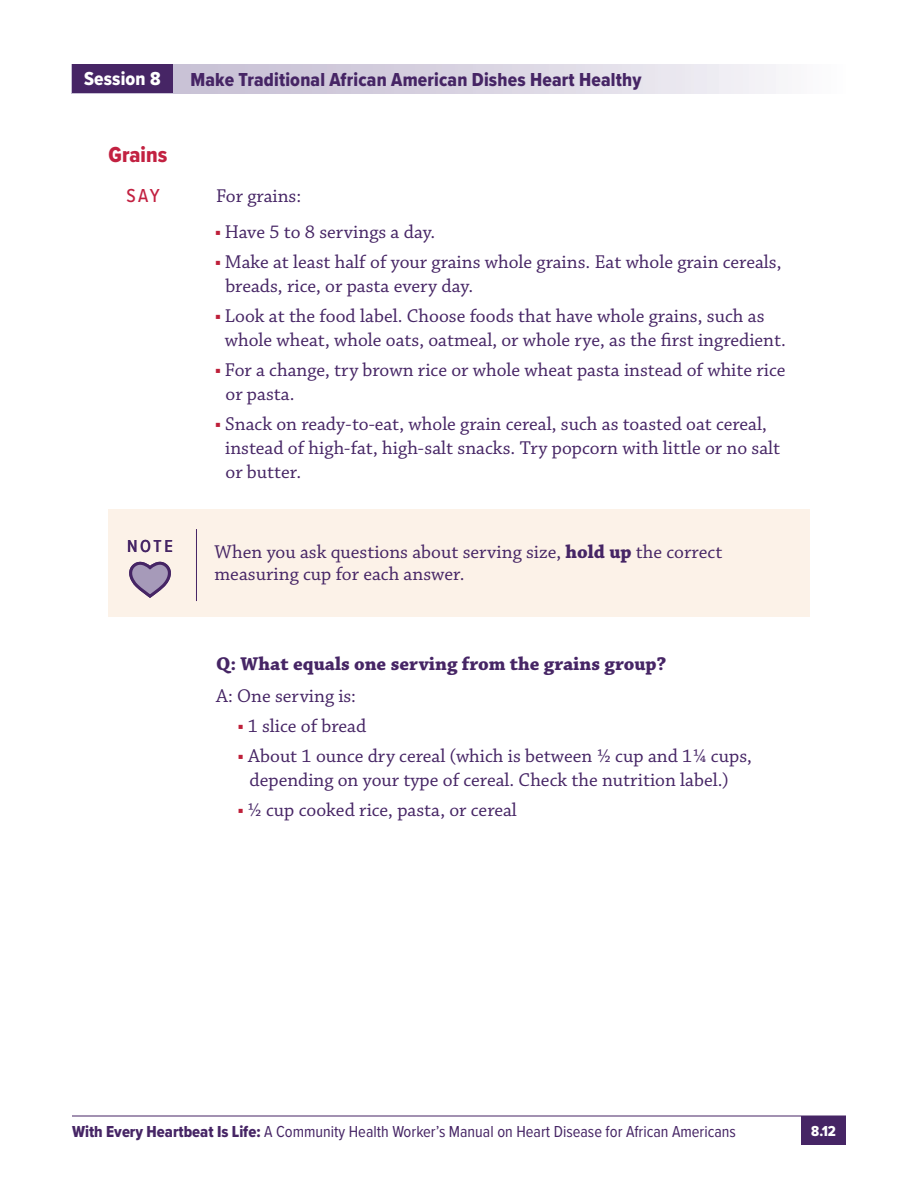
<style>
.page{position:relative;width:918px;height:1188px;background:#fff}
.page>*{position:absolute;margin:0;border:0;box-sizing:border-box;transform-origin:0 0}
.t1{font:22.5px "Proxima Nova Cond Extrabld";color:#c22141}
.t2{font:19.5px/24px "Chaparral Pro";color:#462565}
.t3{font:19.5px "Proxima Nova Cond Extrabld";letter-spacing:.01em;color:#462565}
.t4{font:700 19.5px "Chaparral Pro";color:#462565}
.t5{font:19.5px "Proxima Nova Cond Extrabld";letter-spacing:.01em;color:#fff}
.t6{font:500 19.5px "Proxima Nova Cond";color:#c22141}
.t7{font:16.5px "Proxima Nova Cond";color:#462565}
.t8{font:15px "Proxima Nova Cond Extrabld";color:#fff}
.s1{font-family:"Acumin Pro Cond";font-weight:900;color:#be1f39}
.s2{font-weight:700}
.s3{font-family:"Proxima Nova Cond Extrabld"}
</style>
<div class="page">
<svg style="left:173px;top:64px;width:603px;height:29px;background:#dad6e3"></svg>
<div style="left:72px;top:64px;width:101px;height:29px;background:#462565"></div>
<div style="left:108px;top:509px;width:702px;height:108px;background:#fcf2e8"></div>
<svg style="left:129px;top:561px;width:42px;height:37px"></svg>
<hr style="left:196px;top:529px;width:1px;height:72px;background:#462565">
<hr style="left:72px;top:1116px;width:774px;height:1px;background:#462565">
<div style="left:801px;top:1116px;width:45px;height:28px;background:#462565"></div>
<p class="t5" style="left:84px;top:64px;width:78px">Session 8</p>
<p class="t3" style="left:191px;top:65px;width:453px">Make Traditional African American Dishes Heart Healthy</p>
<h4 class="t1" style="left:109px;top:138px;width:60px">Grains</h4>
<p class="t6" style="left:126px;top:181px;width:35px">SAY</p>
<p class="t2" style="left:216px;top:185px;width:87px">For grains:</p>
<p class="t2" style="left:215px;top:221px;width:222px"><span class="s1">•</span> Have 5 to 8 servings a day.</p>
<p class="t2" style="left:225px;top:251px;width:558px;text-indent:-10px"><span class="s1">•</span> Make at least half of your grains whole grains. Eat whole grain cereals, breads, rice, or pasta every day.</p>
<p class="t2" style="left:225px;top:305px;width:563px;text-indent:-10px"><span class="s1">•</span> Look at the food label. Choose foods that have whole grains, such as whole wheat, whole oats, oatmeal, or whole rye, as the first ingredient.</p>
<p class="t2" style="left:226px;top:359px;width:561px;text-indent:-10px"><span class="s1">•</span> For a change, try brown rice or whole wheat pasta instead of white rice or pasta.</p>
<p class="t2" style="left:225px;top:413px;width:557px;text-indent:-10px"><span class="s1">•</span> Snack on ready-to-eat, whole grain cereal, such as toasted oat cereal, instead of high-fat, high-salt snacks. Try popcorn with little or no salt or butter.</p>
<p class="t2" style="left:214px;top:541px;width:509px;line-height:22.5px">When you ask questions about serving size, <span class="s2">hold up</span> the correct measuring cup for each answer.</p>
<p class="t4" style="left:216px;top:653px;width:452px">Q: What equals one serving from the grains group?</p>
<p class="t2" style="left:216px;top:684px;width:142px">A: One serving is:</p>
<p class="t2" style="left:238px;top:714px;width:130px"><span class="s1">•</span> 1 slice of bread</p>
<p class="t2" style="left:238px;top:744px;width:516px;text-align:center"><span class="s1">•</span> About 1 ounce dry cereal (which is between 1/2 cup and 1¼ cups, depending on your type of cereal. Check the nutrition label.)</p>
<p class="t2" style="left:238px;top:798px;width:281px"><span class="s1">•</span> 1/2 cup cooked rice, pasta, or cereal</p>
<p class="t7" style="left:72px;top:1120px;width:665px"><span class="s3">With Every Heartbeat Is Life:</span> A Community Health Worker’s Manual on Heart Disease for African Americans</p>
<p class="t8" style="left:811px;top:1120px;width:26px">8.12</p>
</div>
